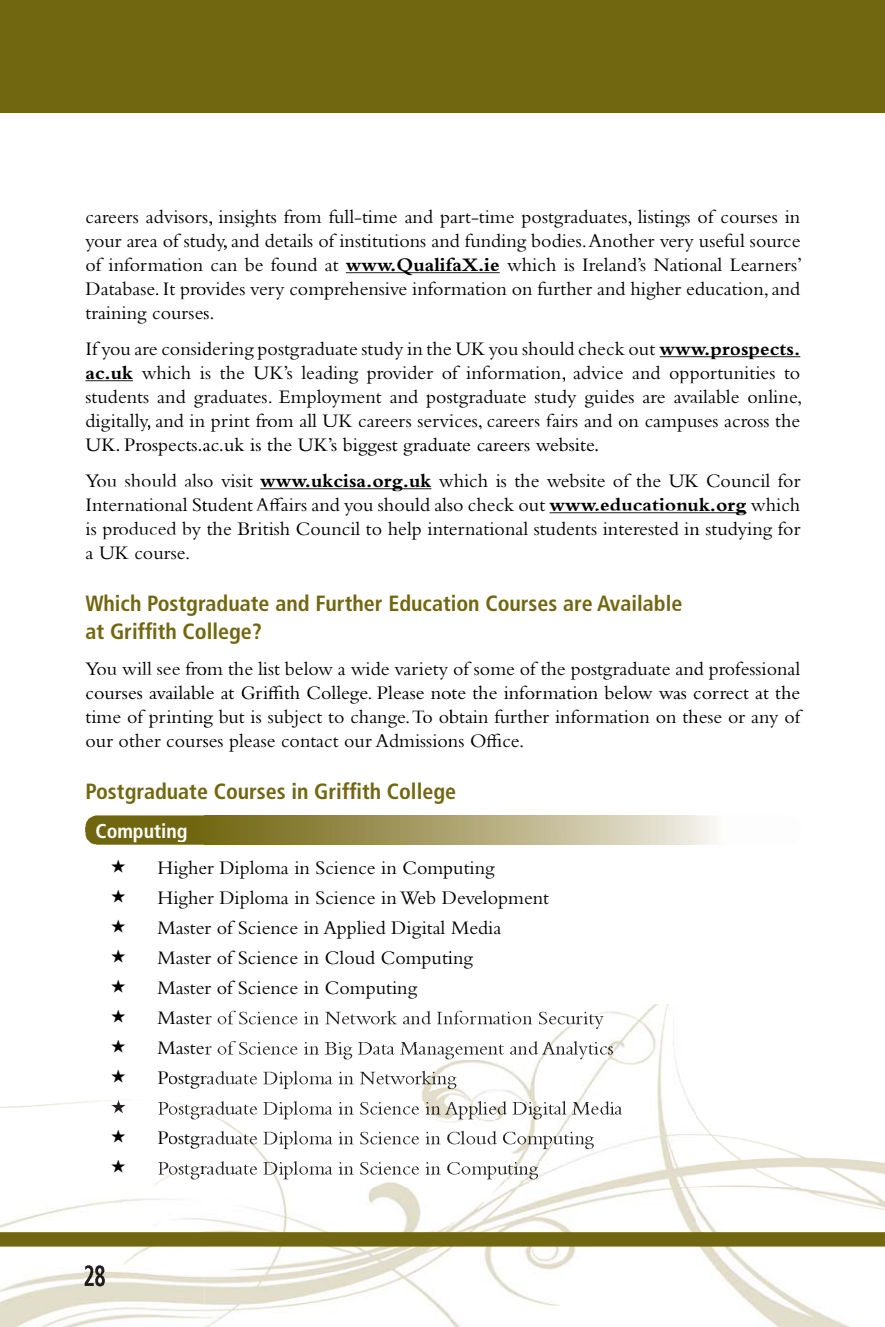
<style>
.page{position:relative;width:885px;height:1327px;background:#fff}
.page>*{position:absolute;margin:0;border:0;box-sizing:border-box;transform-origin:0 0}
.t1{font:700 condensed 22px/28px "Frutiger LT Std";color:#716711}
.t2{font:20px/24px "Bembo Std";color:#000}
.t3{font:700 condensed 20px "Frutiger LT Std";color:#fff}
.s1{font-weight:700}
</style>
<div class="page">
<div style="left:0;top:0;width:884px;height:113px;background:#716711"></div>
<hr style="left:346px;top:272px;width:153px;height:1px;background:#231f20">
<hr style="left:659px;top:356px;width:141px;height:1px;background:#231f20">
<hr style="left:85px;top:380px;width:48px;height:1px;background:#231f20">
<hr style="left:260px;top:488px;width:171px;height:1px;background:#231f20">
<hr style="left:549px;top:512px;width:197px;height:1px;background:#231f20">
<img style="left:85px;top:815px;width:632px;height:29px">
<div style="left:97px;top:822px;width:89px;height:20px;background:#706610"></div>
<img style="left:0;top:1099px;width:200px;height:87px">
<img style="left:169px;top:1164px;width:30px;height:5px">
<img style="left:169px;top:1169px;width:30px;height:10px">
<svg style="left:158px;top:1162px;width:10px;height:12px"></svg>
<img style="left:111px;top:1160px;width:1px;height:13px">
<svg style="left:200px;top:1136px;width:4px;height:8px"></svg>
<img style="left:169px;top:1134px;width:30px;height:15px">
<svg style="left:158px;top:1132px;width:10px;height:12px"></svg>
<img style="left:111px;top:1130px;width:1px;height:13px">
<svg style="left:200px;top:1106px;width:4px;height:8px"></svg>
<img style="left:169px;top:1104px;width:30px;height:5px">
<img style="left:169px;top:1109px;width:30px;height:10px">
<svg style="left:158px;top:1102px;width:10px;height:12px"></svg>
<img style="left:111px;top:1100px;width:14px;height:13px">
<img style="left:204px;top:1004px;width:680px;height:183px">
<img style="left:204px;top:1173px;width:236px;height:6px">
<img style="left:204px;top:1143px;width:236px;height:6px">
<img style="left:445px;top:1101px;width:97px;height:18px">
<svg style="left:445px;top:1104px;width:5px;height:10px"></svg>
<img style="left:204px;top:1113px;width:236px;height:6px">
<img style="left:405px;top:1080px;width:45px;height:9px">
<img style="left:204px;top:1083px;width:197px;height:6px">
<img style="left:205px;top:1052px;width:333px;height:7px">
<img style="left:371px;top:1021px;width:79px;height:3px">
<img style="left:205px;top:1022px;width:162px;height:2px">
<img style="left:450px;top:1172px;width:88px;height:7px">
<img style="left:450px;top:1143px;width:143px;height:6px">
<img style="left:543px;top:1101px;width:79px;height:11px">
<img style="left:543px;top:1112px;width:79px;height:2px">
<img style="left:452px;top:1113px;width:90px;height:6px">
<svg style="left:450px;top:1076px;width:6px;height:13px"></svg>
<img style="left:542px;top:1041px;width:71px;height:10px">
<img style="left:542px;top:1051px;width:71px;height:8px">
<img style="left:583px;top:1012px;width:20px;height:17px">
<img style="left:450px;top:1011px;width:132px;height:13px">
<img style="left:477px;top:1022px;width:103px;height:2px">
<img style="left:0;top:1187px;width:884px;height:140px">
<img style="left:85px;top:1265px;width:20px;height:4px">
<img style="left:85px;top:1269px;width:20px;height:17px">
<svg style="left:112px;top:1159px;width:13px;height:14px"></svg>
<svg style="left:112px;top:1129px;width:13px;height:14px"></svg>
<p class="t2" style="left:85px;top:206px;width:718px;text-align:justify">careers advisors, insights from full-time and part-time postgraduates, listings of courses in your area of study, and details of institutions and funding bodies.Another very useful source of information can be found at <span class="s1">www.QualifaX.ie</span> which is Ireland’s National Learners’ Database. It provides very comprehensive information on further and higher education,and training courses.</p>
<p class="t2" style="left:85px;top:338px;width:716px">If you are considering postgraduate study in the UK you should check out <span class="s1">www.prospects.</span></p>
<p class="t2" style="left:85px;top:362px;width:716px"><span class="s1">ac.uk</span> which is the UK’s leading provider of information, advice and opportunities to</p>
<p class="t2" style="left:85px;top:386px;width:718px">students and graduates. Employment and postgraduate study guides are available online,</p>
<p class="t2" style="left:85px;top:410px;width:716px">digitally, and in print from all UK careers services, careers fairs and on campuses across the</p>
<p class="t2" style="left:328px;top:434px;width:7px">’</p>
<p class="t2" style="left:85px;top:428px;width:716px;line-height:36px">UK. Prospects.ac.uk is the UK s biggest graduate careers website.<br>You should also visit <span class="s1">www.ukcisa.org.uk</span> which is the website of the UK Council for</p>
<p class="t2" style="left:85px;top:494px;width:716px;text-align:justify">International Student Affairs and you should also check out <span class="s1">www.educationuk.org</span> which is produced by the British Council to help international students interested in studying for a UK course.</p>
<p class="t1" style="left:85px;top:590px;width:598px">Which Postgraduate and Further Education Courses are Available at Griffith College?</p>
<p class="t2" style="left:268px;top:658px;width:533px;text-indent:-183px">You will see from the list below a wide variety of some of the postgraduate and professional f</p>
<p class="t2" style="left:85px;top:682px;width:716px;text-align:justify">courses available at Griffith College. Please note the information below was correct at the time of printing but is subject to change.To obtain further information on these or any of our other courses please contact our Admissions Office.</p>
<p class="t1" style="left:85px;top:778px;width:372px">Postgraduate Courses in Griffith College</p>
<p class="t3" style="left:95px;top:822px;width:93px">Computing</p>
<p class="t2" style="left:157px;top:855px;width:393px;line-height:30px">Higher Diploma in Science in Computing<br>Higher Diploma in Science in Web Development<br>Master of Science in Applied Digital Media</p>
<p class="t2" style="left:157px;top:945px;width:317px;line-height:30px">Master of Science in Cloud Computing<br>Master of Science in Computing</p>
<p class="t2" style="left:157px;top:1008px;width:48px">Maste</p>
<p class="t2" style="left:157px;top:1038px;width:48px">Maste</p>
<p class="t2" style="left:157px;top:1068px;width:51px">Postgr</p>
<p class="t2" style="left:157px;top:1128px;width:43px">Postg</p>
<p class="t2" style="left:200px;top:1158px;width:8px">r</p>
</div>
